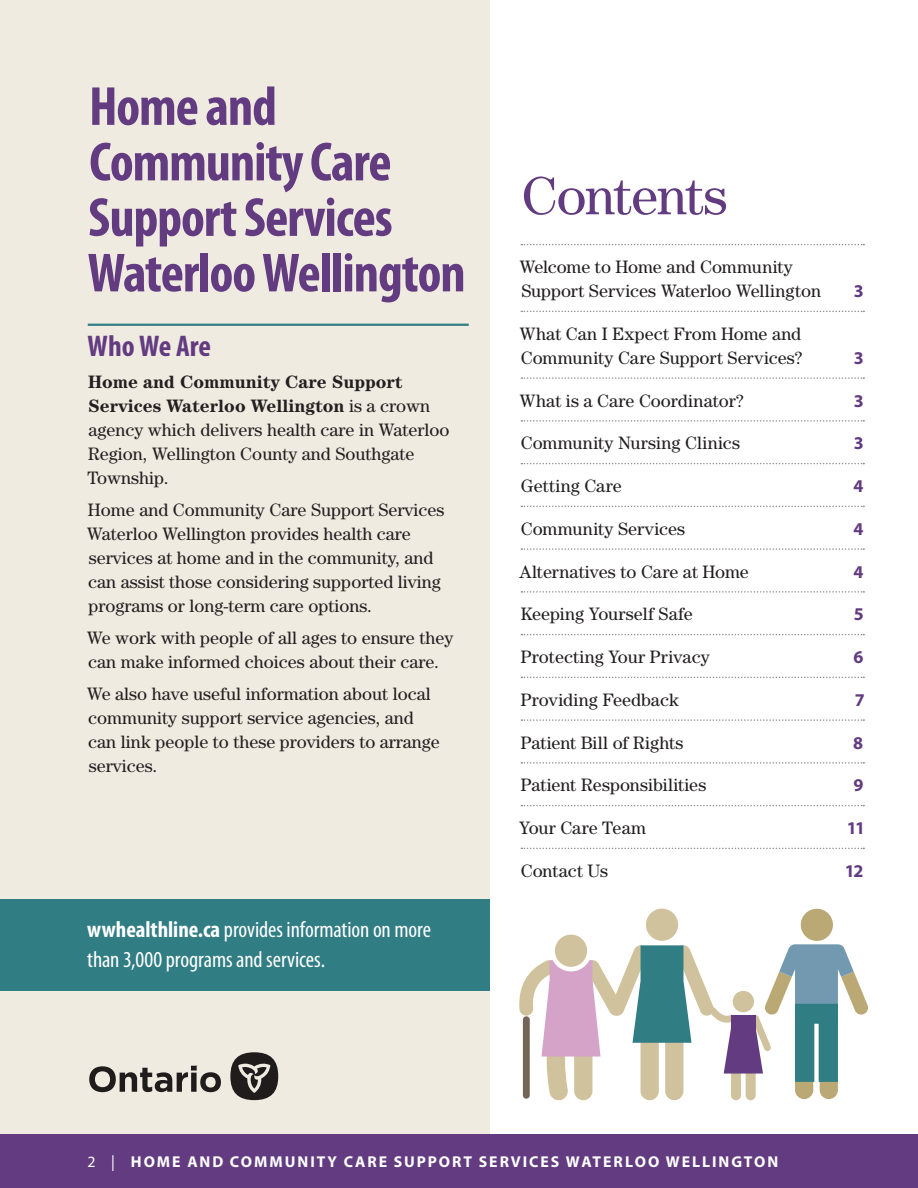
<style>
.page{position:relative;width:918px;height:1188px;background:#fff}
.page>*{position:absolute;margin:0;border:0;box-sizing:border-box;transform-origin:0 0}
.Sidebar_Hed{font:700 condensed 55.5px/55.5px "Myriad Pro";letter-spacing:-.02em;color:#633b81}
.Page_hed_36{font:54px "Century Std";letter-spacing:-.02em;color:#633b81}
.HCC_Hed{font:700 condensed 30px "Myriad Pro";color:#633b81}
.t1{font:condensed 22.95px/29.4px "Myriad Pro";letter-spacing:-.005em;color:#fff}
.HCC_body{font:18px/24px "Century Std";color:#231f20}
.t2{font:700 18px "Myriad Pro";color:#633b81}
.t3{font:700 15.75px "Myriad Pro";letter-spacing:.125em;color:#fff}
.s1{font-weight:700}
.s2{font-weight:400}
</style>
<div class="page">
<div style="left:0;top:0;width:489px;height:1188px;background:#f0ebe1"></div>
<div style="left:0;top:1134px;width:918px;height:54px;background:#633b81"></div>
<hr style="left:88px;top:324px;width:381px;height:2px;background:#307d84">
<svg style="left:89px;top:1066px;width:132px;height:26px"></svg>
<div style="left:230px;top:1052px;width:48px;height:48px;background:#231f20;border-radius:50%"></div>
<svg style="left:238px;top:1063px;width:32px;height:30px"></svg>
<svg style="left:521px;top:244px;width:343px;height:1px"></svg>
<svg style="left:521px;top:311px;width:343px;height:1px"></svg>
<svg style="left:521px;top:377px;width:343px;height:2px"></svg>
<svg style="left:521px;top:420px;width:343px;height:2px"></svg>
<svg style="left:521px;top:463px;width:343px;height:1px"></svg>
<svg style="left:521px;top:506px;width:343px;height:1px"></svg>
<svg style="left:521px;top:548px;width:343px;height:2px"></svg>
<svg style="left:521px;top:591px;width:343px;height:2px"></svg>
<svg style="left:521px;top:634px;width:343px;height:1px"></svg>
<svg style="left:521px;top:677px;width:343px;height:1px"></svg>
<svg style="left:521px;top:719px;width:343px;height:2px"></svg>
<svg style="left:521px;top:762px;width:343px;height:2px"></svg>
<svg style="left:521px;top:805px;width:343px;height:1px"></svg>
<svg style="left:521px;top:848px;width:343px;height:1px"></svg>
<div style="left:0;top:899px;width:489px;height:92px;background:#307d84"></div>
<div style="left:646px;top:909px;width:32px;height:32px;background:#cfc29c;border-radius:50%"></div>
<div style="left:555px;top:935px;width:32px;height:32px;background:#cfc29c;border-radius:50%"></div>
<div style="left:801px;top:909px;width:32px;height:32px;background:#baa975;border-radius:50%"></div>
<svg style="left:519px;top:944px;width:349px;height:156px"></svg>
<p class="Sidebar_Hed" style="left:88px;top:77px;width:380px">Home and<br>Community Care<br>Support Services<br>Waterloo Wellington</p>
<p class="HCC_Hed" style="left:88px;top:327px;width:125px">Who We Are</p>
<p class="HCC_body" style="left:88px;top:369px;width:363px"><span class="s1">Home and Community Care Support Services Waterloo Wellington</span> is a crown agency which delivers health care in Waterloo Region, Wellington County and Southgate Township.</p>
<p class="HCC_body" style="left:87px;top:497px;width:359px">Home and Community Care Support Services Waterloo Wellington provides health care services at home and in the community, and can assist those considering supported living programs or long-term care options.</p>
<p class="HCC_body" style="left:87px;top:625px;width:368px">We work with people of all ages to ensure they can make informed choices about their care.</p>
<p class="HCC_body" style="left:87px;top:681px;width:355px">We also have useful information about local community support service agencies, and can link people to these providers to arrange services.</p>
<p class="t1" style="left:87px;top:915px;width:345px"><span class="s1">wwhealthline.ca</span> provides information on more than 3,000 programs and services.</p>
<p class="Page_hed_36" style="left:522px;top:164px;width:207px">Contents</p>
<p class="HCC_body" style="left:520px;top:255px;width:303px">Welcome to Home and Community<br>Support Services Waterloo Wellington</p>
<p class="HCC_body" style="left:520px;top:321px;width:284px">What Can I Expect From Home and<br>Community Care Support Services?</p>
<p class="t2" style="left:854px;top:279px;width:11px">3</p>
<p class="t2" style="left:854px;top:346px;width:11px">3</p>
<p class="HCC_body" style="left:520px;top:388px;width:226px">What is a Care Coordinator?</p>
<p class="t2" style="left:854px;top:389px;width:11px">3</p>
<p class="HCC_body" style="left:521px;top:431px;width:221px">Community Nursing Clinics</p>
<p class="t2" style="left:854px;top:432px;width:11px">3</p>
<p class="HCC_body" style="left:521px;top:474px;width:102px">Getting Care</p>
<p class="t2" style="left:853px;top:474px;width:11px">4</p>
<p class="HCC_body" style="left:521px;top:516px;width:166px">Community Services</p>
<p class="t2" style="left:853px;top:517px;width:11px">4</p>
<p class="HCC_body" style="left:519px;top:559px;width:231px">Alternatives to Care at Home</p>
<p class="t2" style="left:853px;top:560px;width:11px">4</p>
<p class="HCC_body" style="left:520px;top:602px;width:174px">Keeping Yourself Safe</p>
<p class="t2" style="left:854px;top:603px;width:11px">5</p>
<p class="HCC_body" style="left:521px;top:645px;width:191px">Protecting Your Privacy</p>
<p class="t2" style="left:853px;top:645px;width:11px">6</p>
<p class="HCC_body" style="left:521px;top:687px;width:160px">Providing Feedback</p>
<p class="t2" style="left:855px;top:688px;width:11px">7</p>
<p class="HCC_body" style="left:521px;top:730px;width:164px">Patient Bill of Rights</p>
<p class="t2" style="left:853px;top:731px;width:11px">8</p>
<p class="HCC_body" style="left:521px;top:773px;width:187px">Patient Responsibilities</p>
<p class="t2" style="left:854px;top:774px;width:11px">9</p>
<p class="HCC_body" style="left:519px;top:816px;width:129px">Your Care Team</p>
<p class="t2" style="left:847px;top:816px;width:20px">11</p>
<p class="HCC_body" style="left:521px;top:858px;width:89px">Contact Us</p>
<p class="t2" style="left:845px;top:859px;width:20px">12</p>
<p class="t3" style="left:87px;top:1151px;width:693px"><span class="s2">2 |</span> HOME AND COMMUNITY CARE SUPPORT SERVICES WATERLOO WELLINGTON</p>
</div>
